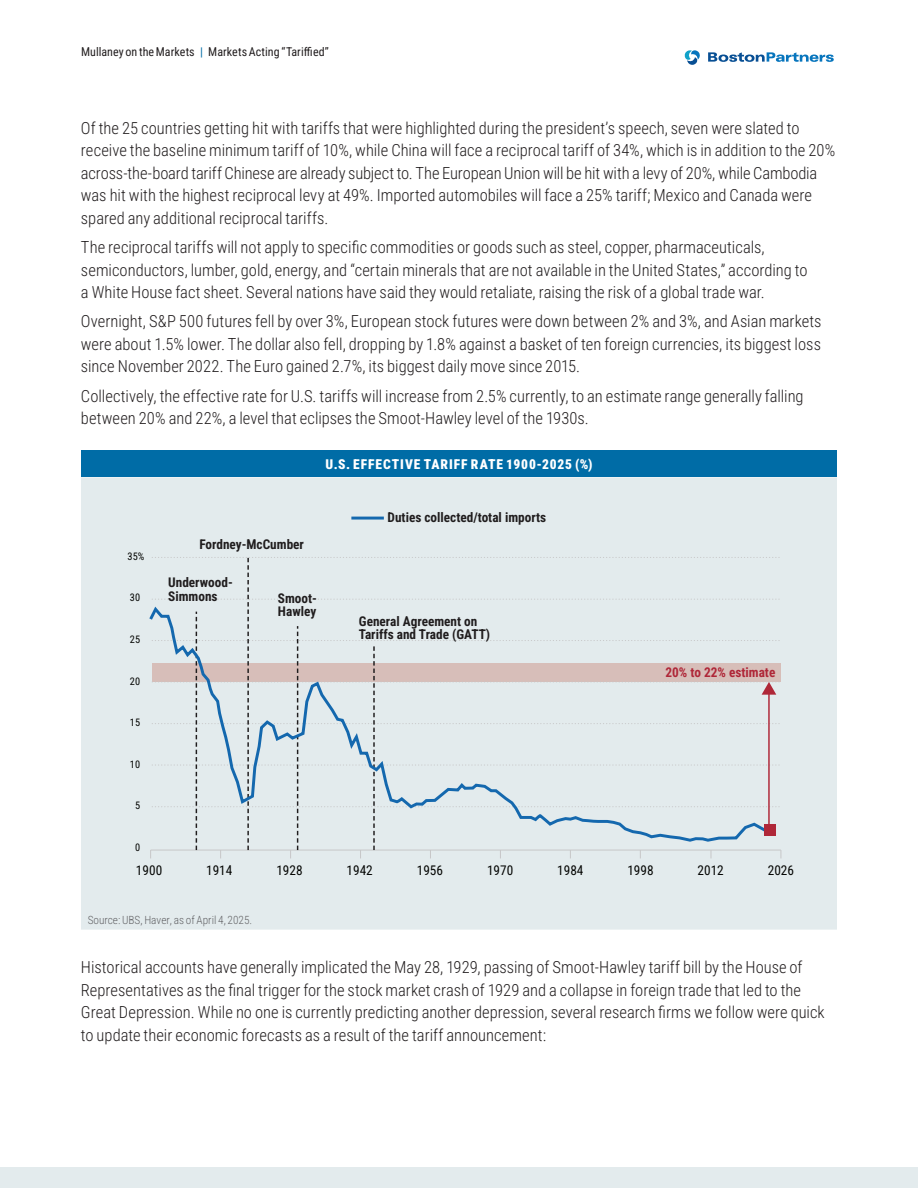
<style>
.page{position:relative;width:918px;height:1188px;background:#fff}
.page>*{position:absolute;margin:0;border:0;box-sizing:border-box;transform-origin:0 0}
.t1{font:300 16.5px/22.5px "Roboto Condensed";color:#231f20}
.t2{font:900 13.5px "Roboto Condensed";letter-spacing:.07em;color:#fff}
.t3{font:700 13.35px/13.4px "Roboto Condensed";color:#201d1e}
.t4{font:13.35px "Roboto Condensed";color:#040503}
.t5{font:700 13.35px "Roboto Condensed";color:#af2738}
.t6{font:12px "Roboto Condensed";letter-spacing:.005em;color:#231f20}
.t7{font:300 11.25px "Roboto Condensed";color:#636366}
.t8{font:10.35px "Roboto Condensed";color:#040503}
.s1{color:#006ca6}
</style>
<div class="page">
<div style="left:0;top:1167px;width:918px;height:21px;background:#e3ebed"></div>
<svg style="left:708px;top:52px;width:126px;height:10px"></svg>
<svg style="left:685px;top:50px;width:15px;height:15px"></svg>
<div style="left:81px;top:450px;width:756px;height:27px;background:#006ca6"></div>
<div style="left:81px;top:477px;width:756px;height:453px;background:#e3ebed"></div>
<svg style="left:150px;top:557px;width:631px;height:301px;background:#dde4e6"></svg>
<hr style="left:351px;top:517px;width:33px;height:3px;background:#1468ae">
<p class="t6" style="left:81px;top:44px;width:249px">Mullaney on the Markets <span class="s1">|</span> Markets Acting “Tariffied”</p>
<p class="t1" style="left:81px;top:116px;width:756px">Of the 25 countries getting hit with tariffs that were highlighted during the president’s speech, seven were slated to receive the baseline minimum tariff of 10%, while China will face a reciprocal tariff of 34%, which is in addition to the 20% across-the-board tariff Chinese are already subject to. The European Union will be hit with a levy of 20%, while Cambodia was hit with the highest reciprocal levy at 49%. Imported automobiles will face a 25% tariff; Mexico and Canada were spared any additional reciprocal tariffs.</p>
<p class="t1" style="left:81px;top:235px;width:728px">The reciprocal tariffs will not apply to specific commodities or goods such as steel, copper, pharmaceuticals, semiconductors, lumber, gold, energy, and “certain minerals that are not available in the United States,” according to a White House fact sheet. Several nations have said they would retaliate, raising the risk of a global trade war.</p>
<p class="t1" style="left:81px;top:310px;width:742px;text-align:justify">Overnight, S&amp;P 500 futures fell by over 3%, European stock futures were down between 2% and 3%, and Asian markets were about 1.5% lower. The dollar also fell, dropping by 1.8% against a basket of ten foreign currencies, its biggest loss since November 2022. The Euro gained 2.7%, its biggest daily move since 2015.</p>
<p class="t1" style="left:81px;top:384px;width:724px">Collectively, the effective rate for U.S. tariffs will increase from 2.5% currently, to an estimate range generally falling between 20% and 22%, a level that eclipses the Smoot-Hawley level of the 1930s.</p>
<p class="t2" style="left:326px;top:455px;width:269px">U.S. EFFECTIVE TARIFF RATE 1900-2025 (%)</p>
<p class="t8" style="left:128px;top:549px;width:18px">35%</p>
<p class="t8" style="left:130px;top:591px;width:12px">30</p>
<p class="t8" style="left:130px;top:632px;width:12px">25</p>
<p class="t8" style="left:130px;top:674px;width:12px">20</p>
<p class="t8" style="left:130px;top:715px;width:12px">15</p>
<p class="t8" style="left:130px;top:757px;width:12px">10</p>
<p class="t8" style="left:135px;top:798px;width:7px">5</p>
<p class="t8" style="left:135px;top:840px;width:7px">0</p>
<p class="t3" style="left:199px;top:538px;width:106px">Fordney-McCumber</p>
<p class="t3" style="left:168px;top:575px;width:66px">Underwood-<br>Simmons</p>
<p class="t3" style="left:278px;top:591px;width:41px">Smoot-<br>Hawley</p>
<p class="t3" style="left:388px;top:510px;width:160px">Duties collected/total imports</p>
<p class="t3" style="left:359px;top:614px;width:133px">General Agreement on<br>Tariffs and Trade (GATT)</p>
<p class="t5" style="left:666px;top:663px;width:111px">20% to 22% estimate</p>
<p class="t4" style="left:136px;top:861px;width:28px">1900</p>
<p class="t4" style="left:206px;top:861px;width:28px">1914</p>
<p class="t4" style="left:276px;top:861px;width:28px">1928</p>
<p class="t4" style="left:347px;top:861px;width:28px">1942</p>
<p class="t4" style="left:417px;top:861px;width:28px">1956</p>
<p class="t4" style="left:487px;top:861px;width:28px">1970</p>
<p class="t4" style="left:557px;top:861px;width:28px">1984</p>
<p class="t4" style="left:627px;top:861px;width:28px">1998</p>
<p class="t4" style="left:698px;top:861px;width:28px">2012</p>
<p class="t4" style="left:768px;top:861px;width:28px">2026</p>
<p class="t7" style="left:88px;top:912px;width:166px">Source: UBS, Haver, as of April 4, 2025.</p>
<p class="t1" style="left:81px;top:955px;width:745px">Historical accounts have generally implicated the May 28, 1929, passing of Smoot-Hawley tariff bill by the House of Representatives as the final trigger for the stock market crash of 1929 and a collapse in foreign trade that led to the Great Depression. While no one is currently predicting another depression, several research firms we follow were quick to update their economic forecasts as a result of the tariff announcement:</p>
</div>
